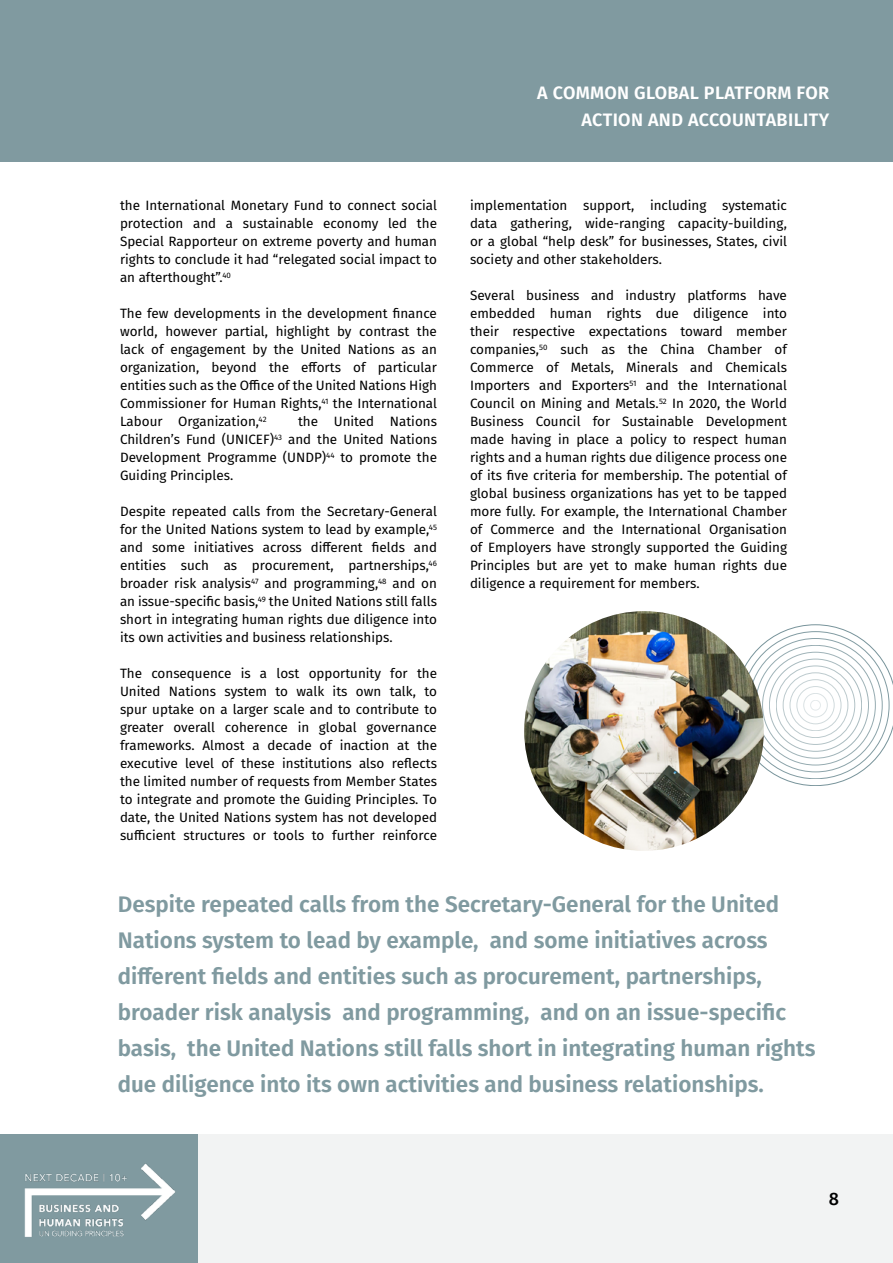
<style>
.page{position:relative;width:893px;height:1263px;background:#fff}
.page>*{position:absolute;margin:0;border:0;box-sizing:border-box;transform-origin:0 0}
.t1{font:600 22.5px/36px "Fira Sans";color:#809aa0}
.t2{font:600 18px/27px "Fira Sans";letter-spacing:.02em;color:#fff;text-align:right}
.t3{font:500 18px "Fira Sans";color:#000}
.t4{font:13.5px/18px "Fira Sans";color:#000;text-align:justify}
</style>
<div class="page">
<div style="left:0;top:0;width:893px;height:162px;background:#809aa0"></div>
<div style="left:0;top:1134px;width:198px;height:129px;background:#809aa0"></div>
<div style="left:198px;top:1134px;width:695px;height:129px;background:#f2f3f3"></div>
<img style="left:24px;top:1164px;width:152px;height:73px">
<svg style="left:737px;top:624px;width:156px;height:162px"></svg>
<div style="left:776px;top:666px;width:79px;height:79px;border:1px solid #77939a;border-radius:50%"></div>
<div style="left:783px;top:672px;width:65px;height:66px;border:1px solid #77939a;border-radius:50%"></div>
<div style="left:790px;top:679px;width:51px;height:52px;border:1px solid #77939a;border-radius:50%"></div>
<div style="left:797px;top:686px;width:37px;height:38px;border:1px solid #77939a;border-radius:50%"></div>
<div style="left:803px;top:693px;width:24px;height:24px;border:1px solid #77939a;border-radius:50%"></div>
<div style="left:810px;top:700px;width:11px;height:10px;border:1px solid #77939a;border-radius:50%"></div>
<img style="left:524px;top:611px;width:240px;height:240px;border-radius:120px">
<p class="t4" style="left:120px;top:196px;width:319px">the International Monetary Fund to connect social protection and a sustainable economy led the Special Rapporteur on extreme poverty and human rights to conclude it had “relegated social impact to an afterthought”.<sup>40</sup></p>
<p class="t4" style="left:120px;top:304px;width:318px">The few developments in the development finance world, however partial, highlight by contrast the lack of engagement by the United Nations as an organization, beyond the efforts of particular entities such as the Office of the United Nations High Commissioner for Human Rights,<sup>41</sup> the International Labour Organization,<sup>42</sup></p>
<p class="t4" style="left:120px;top:412px;width:318px;text-indent:178px">the United Nations Children’s Fund (UNICEF)<sup>43</sup> and the United Nations Development Programme (UNDP)<sup>44</sup> to promote the Guiding Principles.</p>
<p class="t4" style="left:120px;top:502px;width:319px">Despite repeated calls from the Secretary-General for the United Nations system to lead by example,<sup>45 </sup>and some initiatives across different fields and entities such as procurement, partnerships,<sup>46 </sup>broader risk analysis<sup>47</sup> and programming,<sup>48</sup> and on an issue-specific basis,<sup>49</sup> the United Nations still falls short in integrating human rights due diligence into its own activities and business relationships.</p>
<p class="t4" style="left:120px;top:664px;width:319px">The consequence is a lost opportunity for the United Nations system to walk its own talk, to spur uptake on a larger scale and to contribute to greater overall coherence in global governance frameworks. Almost a decade of inaction at the executive level of these institutions also reflects the limited number of requests from Member States to integrate and promote the Guiding Principles. To date, the United Nations system has not developed sufficient structures or tools to further reinforce</p>
<h2 class="t2" style="left:537px;top:78px;width:294px">A COMMON GLOBAL PLATFORM FOR<br>ACTION AND ACCOUNTABILITY</h2>
<p class="t4" style="left:470px;top:196px;width:318px">implementation support, including systematic data gathering, wide-ranging capacity-building, or a global “help desk” for businesses, States, civil society and other stakeholders.</p>
<p class="t4" style="left:470px;top:286px;width:319px">Several business and industry platforms have embedded human rights due diligence into their respective expectations toward member companies,<sup>50</sup> such as the China Chamber of Commerce of Metals, Minerals and Chemicals Importers and Exporters<sup>51</sup> and the International Council on Mining and Metals.<sup>52</sup> In 2020, the World Business Council for Sustainable Development made having in place a policy to respect human rights and a human rights due diligence process one of its five criteria for membership. The potential of global business organizations has yet to be tapped more fully. For example, the International Chamber of Commerce and the International Organisation of Employers have strongly supported the Guiding Principles but are yet to make human rights due diligence a requirement for members.</p>
<p class="t1" style="left:118px;top:885px;width:699px">Despite repeated calls from the Secretary-General for the United Nations system to lead by example, and some initiatives across different fields and entities such as procurement, partnerships, broader risk analysis and programming, and on an issue-specific basis, the United Nations still falls short in integrating human rights due diligence into its own activities and business relationships.</p>
<h2 class="t3" style="left:829px;top:1184px;width:12px">8</h2>
</div>
